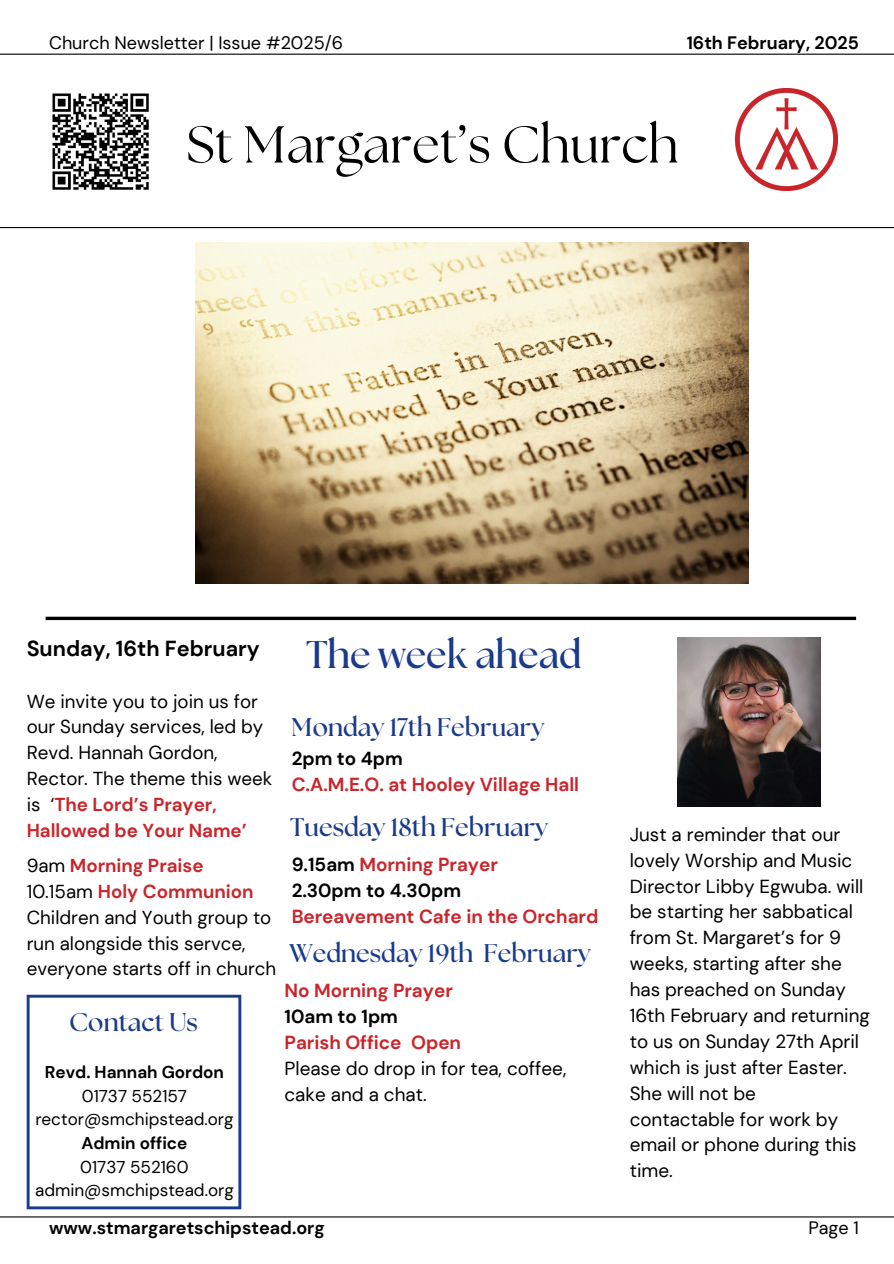
<style>
.page{position:relative;width:894px;height:1264px;background:#fff}
.page>*{position:absolute;margin:0;border:0;box-sizing:border-box;transform-origin:0 0}
.t1{font:51.75px "The Seasons";color:#000}
.t2{font:700 38.55px "The Seasons";color:#1a3a8b}
.t3{font:700 25.5px "The Seasons";color:#1a3a8b}
.t4{font:700 21.75px "DM Sans";color:#000}
.t5{font:18.9px/25.8px "DM Sans";color:#000}
.t6{font:700 18.9px/25.8px "DM Sans";color:#ca252b}
.t7{font:700 18.9px "DM Sans";color:#000}
.t8{font:18.75px/25.8px "DM Sans";color:#000}
.t9{font:700 18.75px "DM Sans";color:#ca252b}
.t10{font:700 18px "DM Sans";color:#000}
.t11{font:18px "DM Sans";color:#000}
.t12{font:17.1px/23.7px "DM Sans";color:#000;text-align:center}
.s1{font-weight:700;color:#ca252b}
.s2{font-weight:400;color:#000}
.s3{font-weight:700}
.s4{color:#000}
</style>
<div class="page">
<hr style="left:0;top:227px;width:893px;height:1px;background:#000">
<hr style="left:0;top:1216px;width:893px;height:1px;background:#000">
<hr style="left:0;top:54px;width:893px;height:1px;background:#000">
<img style="left:52px;top:93px;width:97px;height:97px">
<img style="left:735px;top:88px;width:102px;height:102px">
<svg style="left:46px;top:616px;width:809px;height:4px;background:#2d2d2d"></svg>
<img style="left:196px;top:242px;width:552px;height:341px">
<svg style="left:27px;top:994px;width:214px;height:215px"></svg>
<img style="left:677px;top:638px;width:143px;height:168px">
<h5 class="t11" style="left:49px;top:31px;width:295px">Church Newsletter | Issue #2025/6</h5>
<p class="t10" style="left:686px;top:31px;width:174px">16th February, 2025</p>
<p class="t1" style="left:186px;top:121px;width:493px">St Margaret’s Church</p>
<h1 class="t4" style="left:27px;top:634px;width:234px">Sunday, 16th February</h1>
<p class="t8" style="left:27px;top:688px;width:247px">We invite you to join us for our Sunday services, led by<br>Revd. Hannah Gordon,<br>Rector. The theme this week is ‘<span class="s1">The Lord’s Prayer,<br>Hallowed be Your Name’</span></p>
<p class="t9" style="left:27px;top:853px;width:178px"><span class="s2">9am</span> Morning Praise</p>
<p class="t9" style="left:27px;top:879px;width:228px"><span class="s2">10.15am</span> Holy Communion</p>
<h2 class="t8" style="left:27px;top:904px;width:251px">Children and Youth group to run alongside this servce, everyone starts off in church</h2>
<h4 class="t3" style="left:69px;top:1010px;width:130px">Contact Us</h4>
<p class="t12" style="left:35px;top:1060px;width:199px"><span class="s3">Revd. Hannah Gordon<br></span>01737 552157 rector@smchipstead.org</p>
<p class="t12" style="left:35px;top:1131px;width:200px"><span class="s3">Admin office<br></span>01737 552160 admin@smchipstead.org</p>
<p class="t2" style="left:306px;top:637px;width:277px">The week ahead</p>
<p class="t3" style="left:291px;top:715px;width:254px">Monday 17th February</p>
<p class="t6" style="left:291px;top:745px;width:289px"><span class="s4">2pm to 4pm<br></span>C.A.M.E.O. at Hooley Village Hall</p>
<p class="t3" style="left:290px;top:815px;width:259px">Tuesday 18th February</p>
<h3 class="t6" style="left:291px;top:851px;width:308px"><span class="s4">9.15am</span> Morning Prayer<br><span class="s4">2.30pm to 4.30pm<br></span>Bereavement Cafe in the Orchard</h3>
<h5 class="t3" style="left:289px;top:941px;width:303px">Wednesday 19th February</h5>
<p class="t6" style="left:284px;top:977px;width:170px">No Morning Prayer</p>
<h3 class="t7" style="left:284px;top:1004px;width:115px">10am to 1pm</h3>
<h5 class="t6" style="left:284px;top:1029px;width:118px">Parish Office</h5>
<h3 class="t5" style="left:284px;top:1029px;width:283px;text-indent:126px"><span class="s1">Open<br></span>Please do drop in for tea, coffee, cake and a chat.</h3>
<p class="t10" style="left:49px;top:1215px;width:277px">www.stmargaretschipstead.org</p>
<p class="t5" style="left:629px;top:821px;width:242px">Just a reminder that our lovely Worship and Music<br>Director Libby Egwuba. will be starting her sabbatical from St. Margaret’s for 9 weeks, starting after she has preached on Sunday<br>16th February and returning to us on Sunday 27th April which is just after Easter.<br>She will not be<br>contactable for work by email or phone during this time.</p>
<p class="t11" style="left:808px;top:1215px;width:52px">Page 1</p>
</div>
